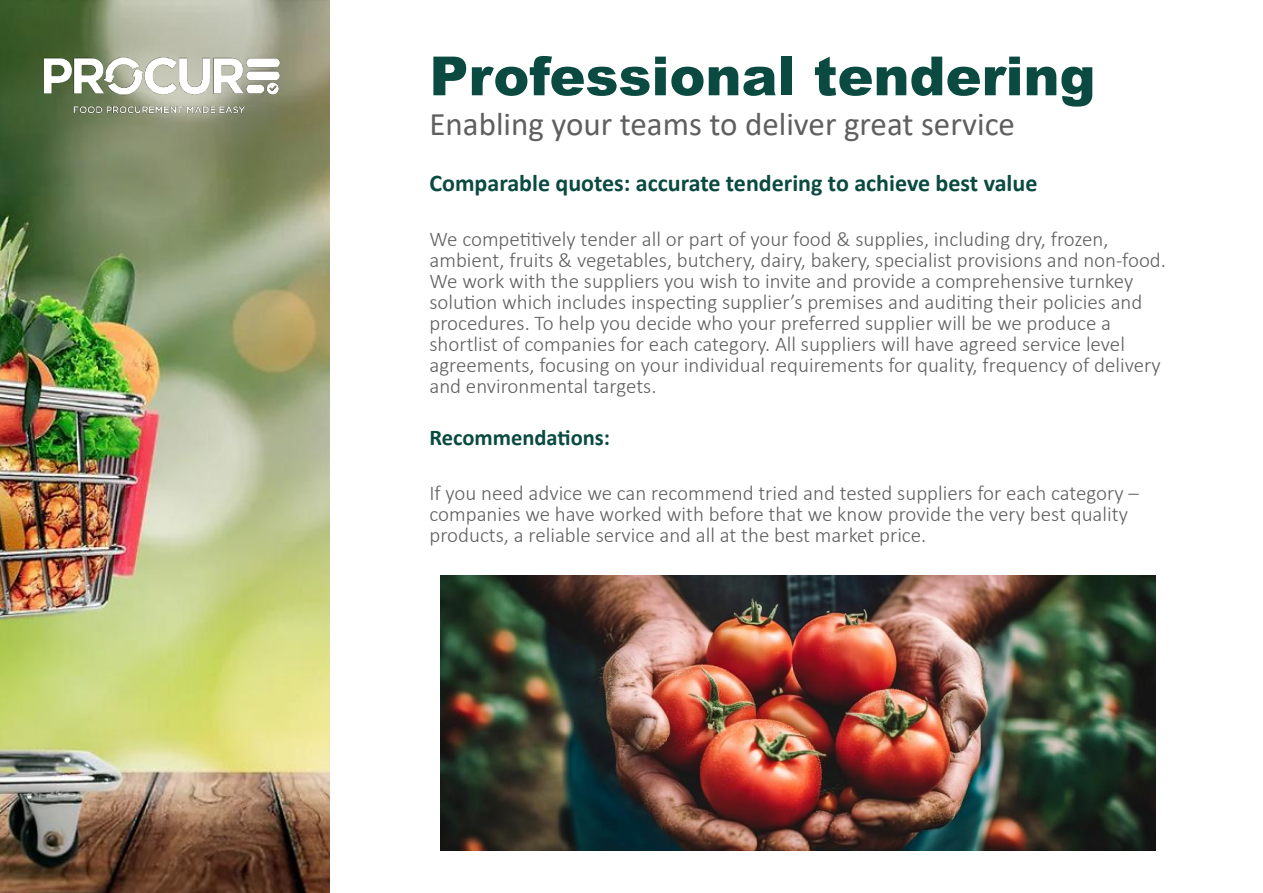
<style>
.page{position:relative;width:1263px;height:893px;background:#fff}
.page>*{position:absolute;margin:0;border:0;box-sizing:border-box;transform-origin:0 0}
.t1{font:900 54px "Arial";color:#0a4a40}
.t2{font:33px "Calibri";color:#5f5f5f}
.t3{font:700 24px "Calibri";color:#0a4a40}
.t4{font:700 22.5px "Calibri";color:#0a4a40}
.t5{font:300 21px/21px "Calibri";color:#5f5f5f}
</style>
<div class="page">
<img style="left:0;top:0;width:330px;height:893px">
<img style="left:440px;top:575px;width:716px;height:275px">
<img style="left:28px;top:43px;width:267px;height:84px">
<h1 class="t1" style="left:429px;top:37px;width:667px">Professional tendering</h1>
<h2 class="t2" style="left:429px;top:101px;width:587px">Enabling your teams to deliver great service</h2>
<p class="t3" style="left:429px;top:166px;width:609px">Comparable quotes: accurate tendering to achieve best value</p>
<p class="t5" style="left:429px;top:228px;width:738px">We competitively tender all or part of your food &amp; supplies, including dry, frozen, ambient, fruits &amp; vegetables, butchery, dairy, bakery, specialist provisions and non-food.<br>We work with the suppliers you wish to invite and provide a comprehensive turnkey solution which includes inspecting supplier’s premises and auditing their policies and procedures. To help you decide who your preferred supplier will be we produce a shortlist of companies for each category. All suppliers will have agreed service level agreements, focusing on your individual requirements for quality, frequency of delivery and environmental targets.</p>
<p class="t4" style="left:429px;top:421px;width:182px">Recommendations:</p>
<p class="t5" style="left:429px;top:482px;width:711px">If you need advice we can recommend tried and tested suppliers for each category – companies we have worked with before that we know provide the very best quality products, a reliable service and all at the best market price.</p>
</div>
